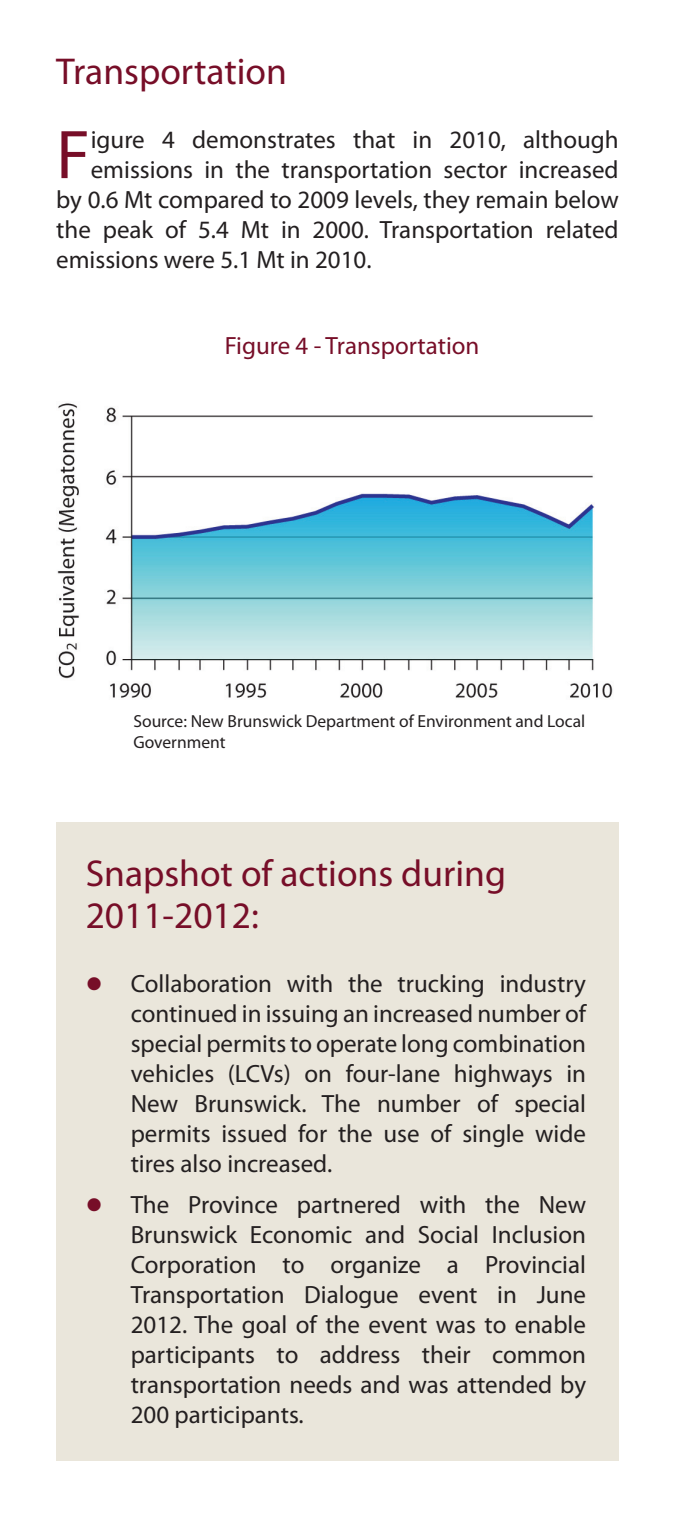
<style>
.page{position:relative;width:675px;height:1530px;background:#fff}
.page>*{position:absolute;margin:0;border:0;box-sizing:border-box;transform-origin:0 0}
.t1{font:69.5px "Myriad Pro";color:#770e28}
.t2{font:37.5px/42.5px "Myriad Pro";color:#770e28}
.t3{font:25px/30px "Myriad Pro";color:#231f20;text-align:justify}
.t4{font:25px "Myriad Pro";color:#770e28}
.t5{font:17.5px/21px "Myriad Pro";color:#231f20}
</style>
<div class="page">
<div style="left:56px;top:822px;width:563px;height:639px;background:#eae6db"></div>
<img style="left:57px;top:403px;width:556px;height:295px">
<h2 class="t2" style="left:56px;top:50px;width:232px">Transportation</h2>
<h1 class="t1" style="left:56px;top:112px;width:35px">F</h1>
<p class="t3" style="left:91px;top:124px;width:529px">igure 4 demonstrates that in 2010, although</p>
<p class="t3" style="left:91px;top:154px;width:529px">emissions in the transportation sector increased</p>
<p class="t3" style="left:56px;top:184px;width:564px">by 0.6 Mt compared to 2009 levels, they remain below</p>
<p class="t3" style="left:56px;top:214px;width:564px">the peak of 5.4 Mt in 2000. Transportation related</p>
<p class="t3" style="left:56px;top:244px;width:317px">emissions were 5.1 Mt in 2010.</p>
<p class="t4" style="left:225px;top:330px;width:256px">Figure 4 - Transportation</p>
<p class="t5" style="left:133px;top:710px;width:453px">Source: New Brunswick Department of Environment and Local<br>Government</p>
<h2 class="t2" style="left:86px;top:851px;width:422px">Snapshot of actions during<br>2011-2012:</h2>
<p class="t3" style="left:131px;top:968px;width:457px">Collaboration with the trucking industry continued in issuing an increased number of special permits to operate long combination vehicles (LCVs) on four-lane highways in New Brunswick. The number of special permits issued for the use of single wide tires also increased.</p>
<p class="t3" style="left:131px;top:1189px;width:457px">The Province partnered with the New Brunswick Economic and Social Inclusion Corporation to organize a Provincial Transportation Dialogue event in June 2012. The goal of the event was to enable participants to address their common transportation needs and was attended by 200 participants.</p>
</div>
